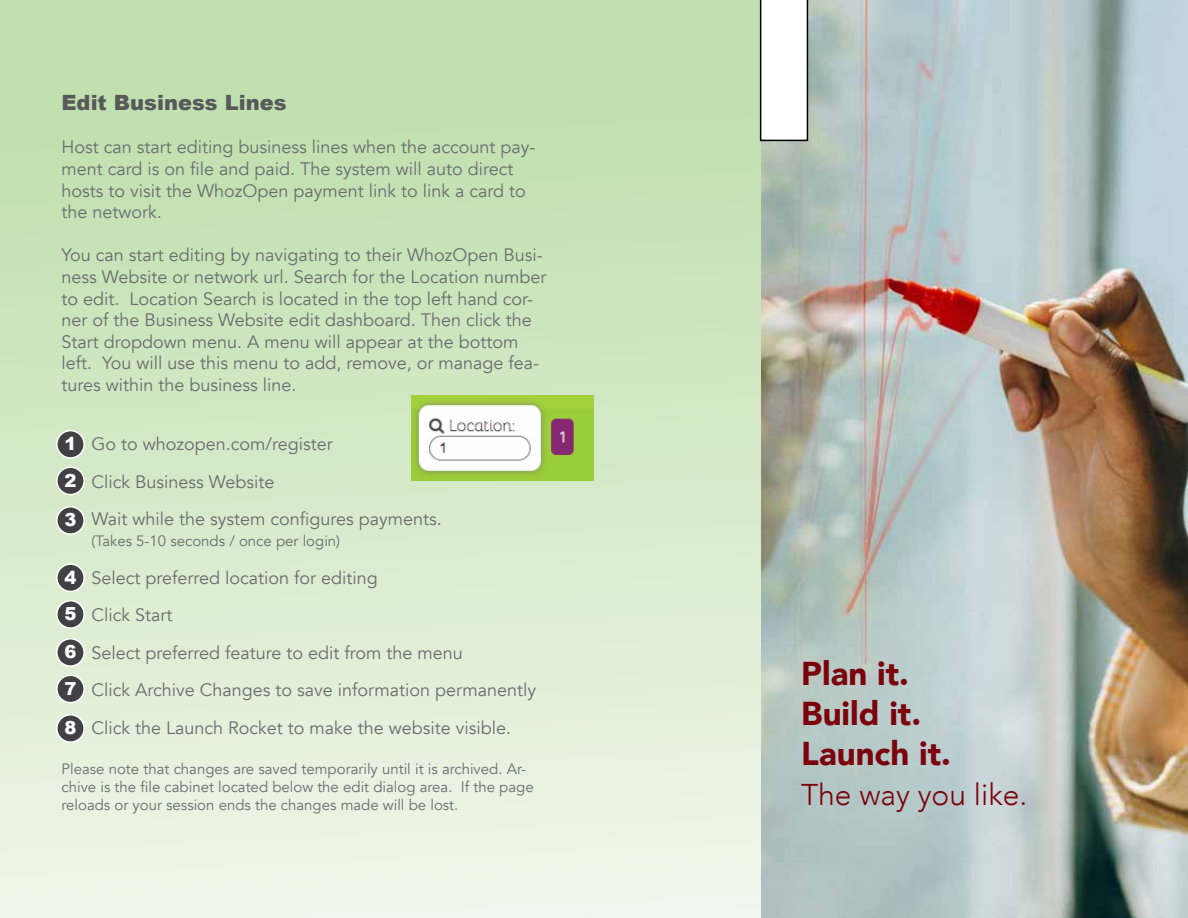
<style>
.page{position:relative;width:1188px;height:918px;background:#fff}
.page>*{position:absolute;margin:0;border:0;box-sizing:border-box;transform-origin:0 0}
.t1{font:900 33px/39.6px "Avenir";color:#7c020d}
.t2{font:300 30px "Avenir";color:#7c020d}
.t3{font:900 21px "Arial";color:#58595b}
.t4{font:18px/21.6px "Avenir";color:#6b6c6f}
.t5{font:900 18px "Arial";color:#fff}
.t6{font:15px/18px "Avenir";color:#6b6c6f}
</style>
<div class="page">
<div style="left:0;top:0;width:761px;height:918px;background:linear-gradient(to bottom,#bcdda8,#eff6ea)"></div>
<div style="left:57px;top:431px;width:27px;height:27px;background:#414042;border-radius:50%"></div>
<div style="left:56px;top:430px;width:29px;height:29px;border:2px solid #fff;border-radius:50%"></div>
<div style="left:57px;top:564px;width:27px;height:27px;background:#414042;border-radius:50%"></div>
<div style="left:56px;top:563px;width:29px;height:29px;border:2px solid #fff;border-radius:50%"></div>
<div style="left:57px;top:467px;width:27px;height:28px;background:#414042;border-radius:50%"></div>
<div style="left:56px;top:467px;width:29px;height:28px;border:2px solid #fff;border-radius:50%"></div>
<div style="left:57px;top:601px;width:27px;height:27px;background:#414042;border-radius:50%"></div>
<div style="left:56px;top:600px;width:29px;height:29px;border:2px solid #fff;border-radius:50%"></div>
<div style="left:57px;top:675px;width:27px;height:28px;background:#414042;border-radius:50%"></div>
<div style="left:56px;top:675px;width:29px;height:28px;border:2px solid #fff;border-radius:50%"></div>
<div style="left:57px;top:507px;width:27px;height:27px;background:#414042;border-radius:50%"></div>
<div style="left:56px;top:506px;width:29px;height:29px;border:2px solid #fff;border-radius:50%"></div>
<div style="left:57px;top:639px;width:27px;height:27px;background:#414042;border-radius:50%"></div>
<div style="left:56px;top:638px;width:29px;height:29px;border:2px solid #fff;border-radius:50%"></div>
<div style="left:57px;top:715px;width:27px;height:27px;background:#414042;border-radius:50%"></div>
<div style="left:56px;top:714px;width:29px;height:29px;border:2px solid #fff;border-radius:50%"></div>
<img style="left:761px;top:0;width:427px;height:918px">
<img style="left:412px;top:395px;width:182px;height:86px">
<svg style="left:760px;top:0;width:48px;height:141px"></svg>
<p class="t3" style="left:62px;top:87px;width:227px">Edit Business Lines</p>
<p class="t4" style="left:62px;top:137px;width:475px">Host can start editing business lines when the account pay&shy;ment card is on file and paid. The system will auto direct hosts to visit the WhozOpen payment link to link a card to the network.</p>
<p class="t4" style="left:62px;top:245px;width:486px">You can start editing by navigating to their WhozOpen Busi&shy;ness Website or network url. Search for the Location number to edit. Location Search is located in the top left hand cor&shy;ner of the Business Website edit dashboard. Then click the Start dropdown menu. A menu will appear at the bottom left. You will use this menu to add, remove, or manage fea&shy;tures within the business line.</p>
<p class="t4" style="left:92px;top:425px;width:352px;line-height:37.5px">Go to whozopen.com/register<br>Click Business Website<br>Wait while the system configures payments.</p>
<p class="t6" style="left:92px;top:532px;width:250px">(Takes 5-10 seconds / once per login)</p>
<p class="t4" style="left:92px;top:559px;width:446px;line-height:37.7px">Select preferred location for editing<br>Click Start<br>Select preferred feature to edit from the menu<br>Click Archive Changes to save information permanently Click the Launch Rocket to make the website visible.</p>
<p class="t6" style="left:62px;top:760px;width:474px">Please note that changes are saved temporarily until it is archived. Ar&shy;chive is the file cabinet located below the edit dialog area. If the page reloads or your session ends the changes made will be lost.</p>
<p class="t5" style="left:64px;top:431px;width:14px">1</p>
<p class="t5" style="left:64px;top:467px;width:14px">2</p>
<p class="t5" style="left:64px;top:507px;width:14px">3</p>
<p class="t5" style="left:64px;top:564px;width:14px">4</p>
<p class="t5" style="left:64px;top:601px;width:14px">5</p>
<p class="t5" style="left:64px;top:639px;width:14px">6</p>
<p class="t5" style="left:64px;top:675px;width:14px">7</p>
<p class="t5" style="left:64px;top:715px;width:14px">8</p>
<h1 class="t1" style="left:801px;top:653px;width:151px">Plan it.<br>Build it.<br>Launch it.</h1>
<h2 class="t2" style="left:801px;top:777px;width:228px">The way you like.</h2>
</div>
